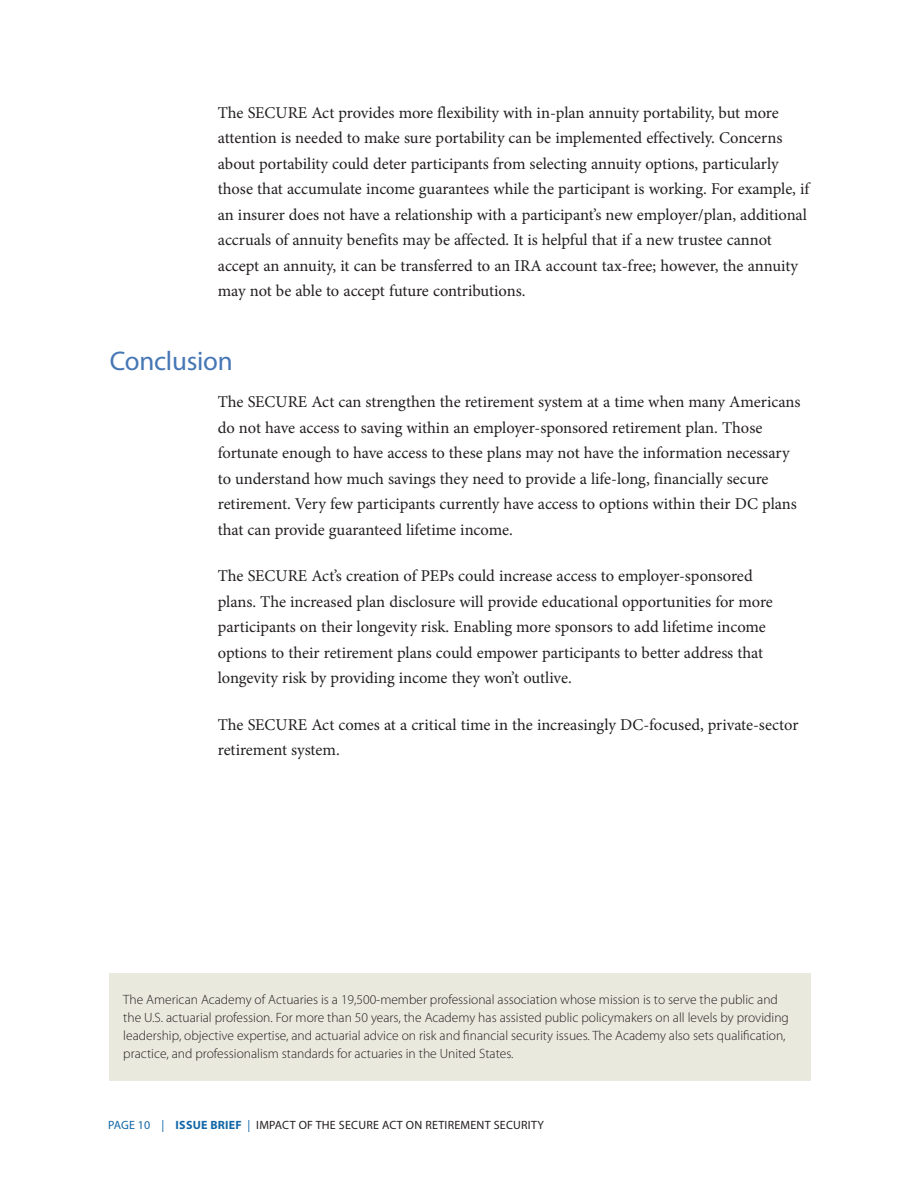
<style>
.page{position:relative;width:918px;height:1188px;background:#fff}
.page>*{position:absolute;margin:0;border:0;box-sizing:border-box;transform-origin:0 0}
.Sub_1_Blueheads{font:27px "Myriad Pro";letter-spacing:-.01em;color:#4677b5}
.text{font:16.5px/25.5px "Minion Pro";color:#231f20}
.t1{font:300 13.5px/18px "Myriad Pro";color:#231f20}
.t2{font:12px "Myriad Pro";letter-spacing:.02em;color:#231f20}
.s1{color:#1367a8}
.s2{font-weight:700;color:#1367a8}
</style>
<div class="page">
<div style="left:110px;top:974px;width:701px;height:108px;background:#eae9de"></div>
<p class="text" style="left:218px;top:100px;width:593px">The SECURE Act provides more flexibility with in-plan annuity portability, but more attention is needed to make sure portability can be implemented effectively. Concerns about portability could deter participants from selecting annuity options, particularly those that accumulate income guarantees while the participant is working. For example, if an insurer does not have a relationship with a participant’s new employer/plan, additional accruals of annuity benefits may be affected. It is helpful that if a new trustee cannot accept an annuity, it can be transferred to an IRA account tax-free; however, the annuity may not be able to accept future contributions.</p>
<p class="Sub_1_Blueheads" style="left:110px;top:344px;width:124px">Conclusion</p>
<p class="text" style="left:218px;top:389px;width:584px">The SECURE Act can strengthen the retirement system at a time when many Americans do not have access to saving within an employer-sponsored retirement plan. Those fortunate enough to have access to these plans may not have the information necessary to understand how much savings they need to provide a life-long, financially secure retirement. Very few participants currently have access to options within their DC plans that can provide guaranteed lifetime income.</p>
<p class="text" style="left:218px;top:563px;width:557px">The SECURE Act’s creation of PEPs could increase access to employer-sponsored plans. The increased plan disclosure will provide educational opportunities for more participants on their longevity risk. Enabling more sponsors to add lifetime income options to their retirement plans could empower participants to better address that longevity risk by providing income they won’t outlive.</p>
<p class="text" style="left:218px;top:712px;width:582px">The SECURE Act comes at a critical time in the increasingly DC-focused, private-sector retirement system.</p>
<p class="t1" style="left:123px;top:991px;width:667px">The American Academy of Actuaries is a 19,500-member professional association whose mission is to serve the public and the U.S. actuarial profession. For more than 50 years, the Academy has assisted public policymakers on all levels by providing leadership, objective expertise, and actuarial advice on risk and financial security issues. The Academy also sets qualification, practice, and professionalism standards for actuaries in the United States.</p>
<p class="t2" style="left:108px;top:1118px;width:437px"><span class="s1">PAGE 10 |</span> <span class="s2">ISSUE BRIEF</span> <span class="s1">|</span> IMPACT OF THE SECURE ACT ON RETIREMENT SECURITY</p>
</div>
